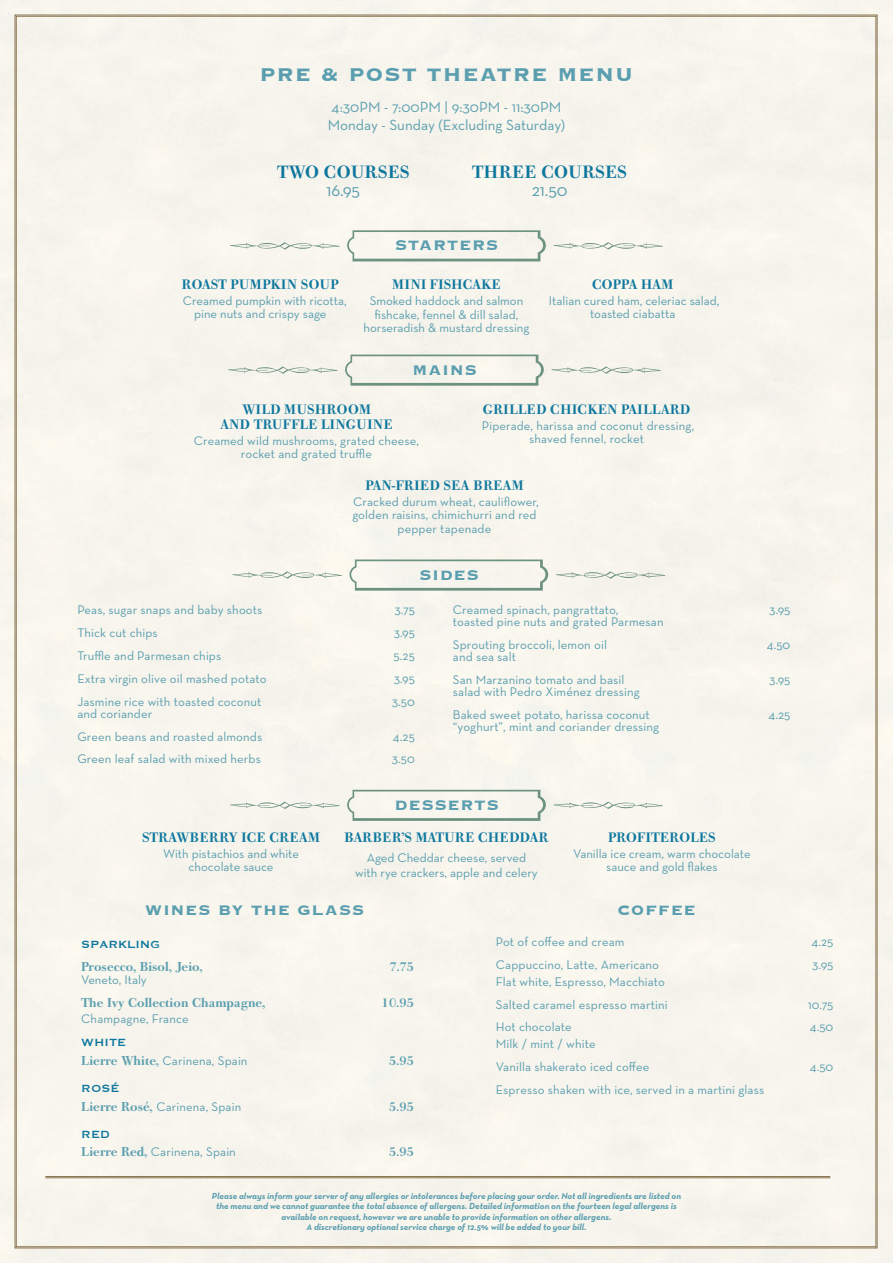
<style>
.page{position:relative;width:893px;height:1263px;background:#f7f5ed}
.page>*{position:absolute;margin:0;border:0;box-sizing:border-box;transform-origin:0 0}
.Description_space_ce{font:700 24px "Copperplate";letter-spacing:.045em;color:#5a9eaf}
.Header_space{font:700 18px "Copperplate";letter-spacing:.05em;color:#5a9eaf}
.Description_space_ce-2{font:500 17.55px/17.5px "Bodoni Old Face BE";letter-spacing:.02em;color:#0d779e;text-align:center}
.Name_of_dish_space_c{font:15px "Neutra Text";color:#5a9eaf}
.Name_of_dish_space_c-2{font:500 13.5px/15px "Bodoni Old Face BE";letter-spacing:.02em;color:#0d779e;text-align:center}
.Name_of_dish_space_c-3{font:500 13.5px "Bodoni Old Face BE";letter-spacing:.04em;color:#0d779e}
.Name_of_dish_space_c-4{font:13.5px "Copperplate";color:#0d779e}
.Description_space_ce-3{font:12.75px/13.5px "Neutra Text";letter-spacing:.01em;color:#5a9eaf;text-align:center}
.Name_of_dish_space_c-5{font:12.75px/13.5px "Neutra Text";color:#5a9eaf;text-align:center}
.Name_of_dish_space_c-6{font:500 12.75px "Bodoni Old Face BE";letter-spacing:.01em;color:#5a9eaf}
.Description_space_ce-4{font:500 12.75px "Bodoni Old Face BE";color:#5a9eaf}
.Description_space_ce-5{font:italic 700 9px/10.5px "Neutra Text";color:#5a9eaf;text-align:center}
.s1{font-family:"Neutra Text";font-weight:400;color:#5a9eaf}
.s2{font-family:"Bodoni Old Face BE";font-weight:500}
</style>
<div class="page">
<div style="left:15px;top:15px;width:862px;height:1233px;background:#f7f5ed"></div>
<svg style="left:347px;top:230px;width:199px;height:31px"></svg>
<svg style="left:553px;top:242px;width:110px;height:8px"></svg>
<svg style="left:230px;top:242px;width:109px;height:8px"></svg>
<svg style="left:347px;top:790px;width:199px;height:31px"></svg>
<svg style="left:553px;top:801px;width:110px;height:8px"></svg>
<svg style="left:230px;top:801px;width:109px;height:8px"></svg>
<svg style="left:345px;top:355px;width:199px;height:31px;background:#e2e5dc"></svg>
<svg style="left:551px;top:366px;width:110px;height:8px"></svg>
<svg style="left:228px;top:366px;width:109px;height:8px"></svg>
<svg style="left:349px;top:559px;width:199px;height:32px"></svg>
<svg style="left:556px;top:571px;width:109px;height:8px"></svg>
<svg style="left:232px;top:571px;width:110px;height:8px"></svg>
<p class="Description_space_ce" style="left:260px;top:59px;width:375px">PRE &amp; POST THEATRE MENU</p>
<p class="Name_of_dish_space_c" style="left:332px;top:98px;width:231px">4:30PM - 7:00PM | 9:30PM - 11:30PM</p>
<p class="Name_of_dish_space_c" style="left:328px;top:115px;width:239px">Monday - Sunday (Excluding Saturday)</p>
<p class="Description_space_ce-2" style="left:277px;top:164px;width:134px">TWO COURSES<br><span class="s1">16.95</span></p>
<p class="Description_space_ce-2" style="left:472px;top:164px;width:156px">THREE COURSES<br><span class="s1">21.50</span></p>
<p class="Name_of_dish_space_c-2" style="left:182px;top:277px;width:158px">ROAST PUMPKIN SOUP</p>
<p class="Description_space_ce-3" style="left:194px;top:293px;width:154px;text-align:left;text-indent:-11px">Creamed pumpkin with ricotta, pine nuts and crispy sage</p>
<p class="Header_space" style="left:395px;top:234px;width:105px">STARTERS</p>
<p class="Name_of_dish_space_c-2" style="left:392px;top:277px;width:110px">MINI FISHCAKE</p>
<p class="Name_of_dish_space_c-5" style="left:363px;top:294px;width:167px">Smoked haddock and salmon fishcake, fennel &amp; dill salad, horseradish &amp; mustard dressing</p>
<p class="Header_space" style="left:413px;top:358px;width:66px">MAINS</p>
<p class="Name_of_dish_space_c-2" style="left:592px;top:277px;width:83px">COPPA HAM</p>
<p class="Description_space_ce-3" style="left:549px;top:293px;width:172px">Italian cured ham, celeriac salad, toasted ciabatta</p>
<p class="Name_of_dish_space_c-2" style="left:220px;top:402px;width:174px">WILD MUSHROOM<br>AND TRUFFLE LINGUINE</p>
<p class="Description_space_ce-3" style="left:194px;top:434px;width:227px">Creamed wild mushrooms, grated cheese, rocket and grated truffle</p>
<p class="Name_of_dish_space_c-3" style="left:483px;top:401px;width:209px">GRILLED CHICKEN PAILLARD</p>
<p class="Description_space_ce-3" style="left:482px;top:419px;width:214px">Piperade, harissa and coconut dressing, shaved fennel, rocket</p>
<p class="Name_of_dish_space_c-2" style="left:365px;top:478px;width:160px">PAN-FRIED SEA BREAM</p>
<p class="Description_space_ce-3" style="left:352px;top:494px;width:188px">Cracked durum wheat, cauliflower, golden raisins, chimichurri and red pepper tapenade</p>
<p class="Header_space" style="left:419px;top:563px;width:61px">SIDES</p>
<p class="Description_space_ce-3" style="left:77px;top:603px;width:187px">Peas, sugar snaps and baby shoots</p>
<p class="Description_space_ce-3" style="left:394px;top:603px;width:22px">3.75</p>
<p class="Description_space_ce-3" style="left:77px;top:626px;width:82px">Thick cut chips</p>
<p class="Description_space_ce-3" style="left:394px;top:626px;width:23px">3.95</p>
<p class="Description_space_ce-3" style="left:77px;top:649px;width:145px">Truffle and Parmesan chips</p>
<p class="Description_space_ce-3" style="left:394px;top:649px;width:23px">5.25</p>
<p class="Description_space_ce-3" style="left:77px;top:671px;width:191px">Extra virgin olive oil mashed potato</p>
<p class="Description_space_ce-3" style="left:394px;top:671px;width:23px">3.95</p>
<p class="Description_space_ce-3" style="left:77px;top:694px;width:185px">Jasmine rice with toasted coconut</p>
<p class="Description_space_ce-3" style="left:392px;top:694px;width:25px">3.50</p>
<p class="Description_space_ce-3" style="left:77px;top:706px;width:76px">and coriander</p>
<p class="Description_space_ce-3" style="left:77px;top:729px;width:186px">Green beans and roasted almonds</p>
<p class="Description_space_ce-3" style="left:393px;top:729px;width:23px">4.25</p>
<p class="Description_space_ce-3" style="left:77px;top:752px;width:185px">Green leaf salad with mixed herbs</p>
<p class="Description_space_ce-3" style="left:392px;top:752px;width:25px">3.50</p>
<p class="Description_space_ce-3" style="left:453px;top:603px;width:167px">Creamed spinach, pangrattato,</p>
<p class="Description_space_ce-3" style="left:769px;top:603px;width:23px">3.95</p>
<p class="Description_space_ce-3" style="left:453px;top:615px;width:212px">toasted pine nuts and grated Parmesan</p>
<p class="Description_space_ce-3" style="left:453px;top:638px;width:156px">Sprouting broccoli, lemon oil</p>
<p class="Description_space_ce-3" style="left:767px;top:638px;width:25px">4.50</p>
<p class="Description_space_ce-3" style="left:453px;top:650px;width:65px">and sea salt</p>
<p class="Description_space_ce-3" style="left:453px;top:673px;width:173px">San Marzanino tomato and basil</p>
<p class="Description_space_ce-3" style="left:769px;top:673px;width:23px">3.95</p>
<p class="Description_space_ce-3" style="left:453px;top:685px;width:188px">salad with Pedro Ximénez dressing</p>
<p class="Description_space_ce-3" style="left:453px;top:707px;width:199px">Baked sweet potato, harissa coconut</p>
<p class="Description_space_ce-3" style="left:768px;top:707px;width:23px">4.25</p>
<p class="Description_space_ce-3" style="left:453px;top:719px;width:208px">“yoghurt”, mint and coriander dressing</p>
<p class="Name_of_dish_space_c-2" style="left:142px;top:830px;width:179px">STRAWBERRY ICE CREAM</p>
<p class="Description_space_ce-3" style="left:163px;top:846px;width:137px">With pistachios and white chocolate sauce</p>
<p class="Header_space" style="left:395px;top:793px;width:106px">DESSERTS</p>
<p class="Name_of_dish_space_c-2" style="left:345px;top:830px;width:205px">BARBER’S MATURE CHEDDAR</p>
<p class="Name_of_dish_space_c-5" style="left:355px;top:850px;width:184px;line-height:15px">Aged Cheddar cheese, served with rye crackers, apple and celery</p>
<p class="Name_of_dish_space_c-2" style="left:608px;top:830px;width:109px">PROFITEROLES</p>
<p class="Description_space_ce-3" style="left:573px;top:846px;width:179px">Vanilla ice cream, warm chocolate sauce and gold flakes</p>
<p class="Header_space" style="left:145px;top:899px;width:220px">WINES BY THE GLASS</p>
<p class="Header_space" style="left:617px;top:899px;width:80px">COFFEE</p>
<p class="Name_of_dish_space_c-4" style="left:81px;top:935px;width:80px">SPARKLING</p>
<p class="Name_of_dish_space_c-6" style="left:81px;top:958px;width:123px">Prosecco, Bisol, Jeio,</p>
<p class="Name_of_dish_space_c-6" style="left:389px;top:958px;width:26px">7.75</p>
<p class="Name_of_dish_space_c-5" style="left:81px;top:973px;width:67px">Veneto, Italy</p>
<p class="Name_of_dish_space_c-6" style="left:81px;top:995px;width:185px">The Ivy Collection Champagne,</p>
<p class="Name_of_dish_space_c-6" style="left:381px;top:995px;width:34px">10.95</p>
<p class="Name_of_dish_space_c-5" style="left:81px;top:1012px;width:109px">Champagne, France</p>
<p class="Name_of_dish_space_c-4" style="left:81px;top:1034px;width:46px">WHITE</p>
<p class="Description_space_ce-3" style="left:81px;top:1053px;width:168px"><span class="s2">Lierre White,</span> Carinena, Spain</p>
<p class="Description_space_ce-4" style="left:389px;top:1053px;width:27px">5.95</p>
<p class="Name_of_dish_space_c-4" style="left:81px;top:1079px;width:40px">ROSÉ</p>
<p class="Description_space_ce-3" style="left:81px;top:1099px;width:161px"><span class="s2">Lierre Rosé,</span> Carinena, Spain</p>
<p class="Description_space_ce-4" style="left:389px;top:1098px;width:27px">5.95</p>
<p class="Name_of_dish_space_c-4" style="left:81px;top:1125px;width:30px">RED</p>
<p class="Description_space_ce-3" style="left:81px;top:1145px;width:156px"><span class="s2">Lierre Red,</span> Carinena, Spain</p>
<p class="Description_space_ce-4" style="left:389px;top:1144px;width:27px">5.95</p>
<p class="Description_space_ce-3" style="left:496px;top:935px;width:130px">Pot of coffee and cream</p>
<p class="Description_space_ce-3" style="left:811px;top:935px;width:23px">4.25</p>
<p class="Description_space_ce-3" style="left:496px;top:958px;width:165px">Cappuccino, Latte, Americano</p>
<p class="Description_space_ce-3" style="left:812px;top:958px;width:23px">3.95</p>
<p class="Description_space_ce-3" style="left:496px;top:974px;width:171px">Flat white, Espresso, Macchiato</p>
<p class="Description_space_ce-3" style="left:496px;top:997px;width:173px">Salted caramel espresso martini</p>
<p class="Description_space_ce-3" style="left:808px;top:997px;width:27px">10.75</p>
<p class="Description_space_ce-3" style="left:496px;top:1020px;width:77px">Hot chocolate</p>
<p class="Description_space_ce-3" style="left:810px;top:1020px;width:25px">4.50</p>
<p class="Description_space_ce-3" style="left:496px;top:1036px;width:101px">Milk / mint / white</p>
<p class="Description_space_ce-3" style="left:496px;top:1059px;width:155px">Vanilla shakerato iced coffee</p>
<p class="Description_space_ce-3" style="left:810px;top:1059px;width:25px">4.50</p>
<p class="Description_space_ce-3" style="left:496px;top:1082px;width:270px">Espresso shaken with ice, served in a martini glass</p>
<p class="Description_space_ce-5" style="left:212px;top:1190px;width:471px">Please always inform your server of any allergies or intolerances before placing your order. Not all ingredients are listed on the menu and we cannot guarantee the total absence of allergens. Detailed information on the fourteen legal allergens is available on request, however we are unable to provide information on other allergens.<br>A discretionary optional service charge of 12.5% will be added to your bill.</p>
</div>
